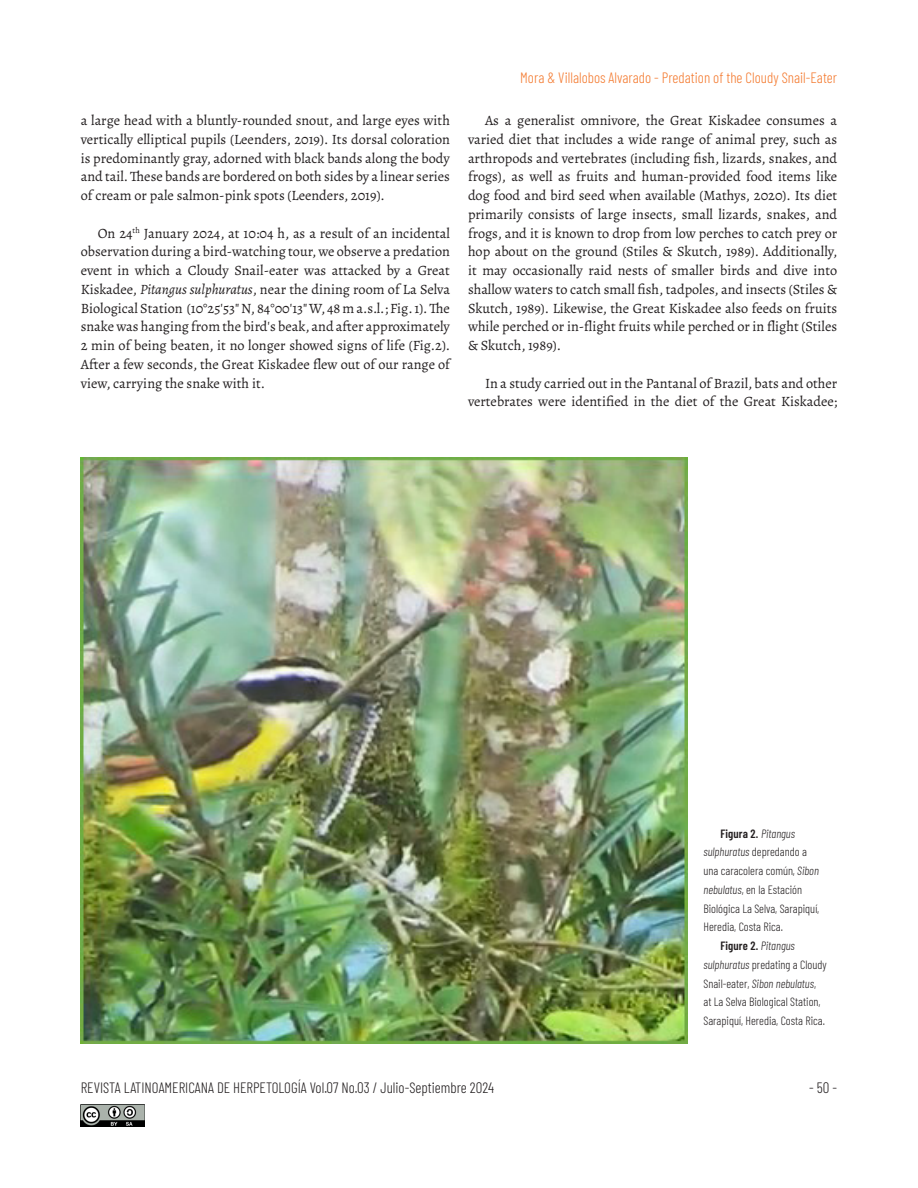
<style>
.page{position:relative;width:918px;height:1188px;background:#fff}
.page>*{position:absolute;margin:0;border:0;box-sizing:border-box;transform-origin:0 0}
.t1{font:300 15px "Barlow Condensed";color:#231f20}
.t2{font:300 15px "Barlow Condensed";color:#f47b31}
._02-txt_Artículo_2{font:14.25px/18.8px "Alegreya";color:#231f20;text-align:justify}
._02-txt_pie_de_Foto{font:300 12px/18.8px "Barlow Condensed";color:#231f20}
.s1{font-style:italic}
.s2{font-weight:600}
</style>
<div class="page">
<img style="left:81px;top:1104px;width:64px;height:23px">
<img style="left:81px;top:457px;width:606px;height:587px">
<p class="_02-txt_Artículo_2" style="left:81px;top:111px;width:371px">a large head with a bluntly-rounded snout, and large eyes with vertically elliptical pupils (Leenders, 2019). Its dorsal coloration is predominantly gray, adorned with black bands along the body and tail. These bands are bordered on both sides by a linear series of cream or pale salmon-pink spots (Leenders, 2019).</p>
<p class="_02-txt_Artículo_2" style="left:81px;top:223px;width:371px;text-indent:17px">On 24<sup>th</sup> January 2024, at 10:04 h, as a result of an incidental observation during a bird-watching tour, we observe a predation event in which a Cloudy Snail-eater was attacked by a Great Kiskadee, <span class="s1">Pitangus sulphuratus</span>, near the dining room of La Selva Biological Station (10°25'53" N, 84°00'13" W, 48 m a.s.l.; Fig. 1). The snake was hanging from the bird's beak, and after approximately 2 min of being beaten, it no longer showed signs of life (Fig.2).<br>After a few seconds, the Great Kiskadee flew out of our range of view, carrying the snake with it.</p>
<p class="t2" style="left:520px;top:66px;width:318px">Mora &amp; Villalobos Alvarado - Predation of the Cloudy Snail-Eater</p>
<p class="_02-txt_Artículo_2" style="left:468px;top:111px;width:371px;text-indent:17px">As a generalist omnivore, the Great Kiskadee consumes a varied diet that includes a wide range of animal prey, such as arthropods and vertebrates (including fish, lizards, snakes, and frogs), as well as fruits and human-provided food items like dog food and bird seed when available (Mathys, 2020). Its diet primarily consists of large insects, small lizards, snakes, and frogs, and it is known to drop from low perches to catch prey or hop about on the ground (Stiles &amp; Skutch, 1989). Additionally, it may occasionally raid nests of smaller birds and dive into shallow waters to catch small fish, tadpoles, and insects (Stiles &amp; Skutch, 1989). Likewise, the Great Kiskadee also feeds on fruits while perched or in-flight fruits while perched or in flight (Stiles &amp; Skutch, 1989).</p>
<p class="_02-txt_Artículo_2" style="left:468px;top:373px;width:371px;text-align:right">In a study carried out in the Pantanal of Brazil, bats and other vertebrates were identified in the diet of the Great Kiskadee;</p>
<p class="_02-txt_pie_de_Foto" style="left:703px;top:823px;width:117px;text-indent:17px"><span class="s2">Figura 2.</span> <span class="s1">Pitangus sulphuratus</span> depredando a una caracolera común, <span class="s1">Sibon nebulatus</span>, en la Estación<br>Biológica La Selva, Sarapiquí,<br>Heredia, Costa Rica.</p>
<p class="_02-txt_pie_de_Foto" style="left:703px;top:936px;width:125px;text-indent:17px"><span class="s2">Figure 2.</span> <span class="s1">Pitangus sulphuratus</span> predating a Cloudy<br>Snail-eater, <span class="s1">Sibon nebulatus</span>, at La Selva Biological Station,<br>Sarapiquí, Heredia, Costa Rica.</p>
<p class="t1" style="left:81px;top:1077px;width:415px">REVISTA LATINOAMERICANA DE HERPETOLOGÍA Vol.07 No.03 / Julio-Septiembre 2024</p>
<p class="t1" style="left:809px;top:1077px;width:29px">- 50 -</p>
</div>
